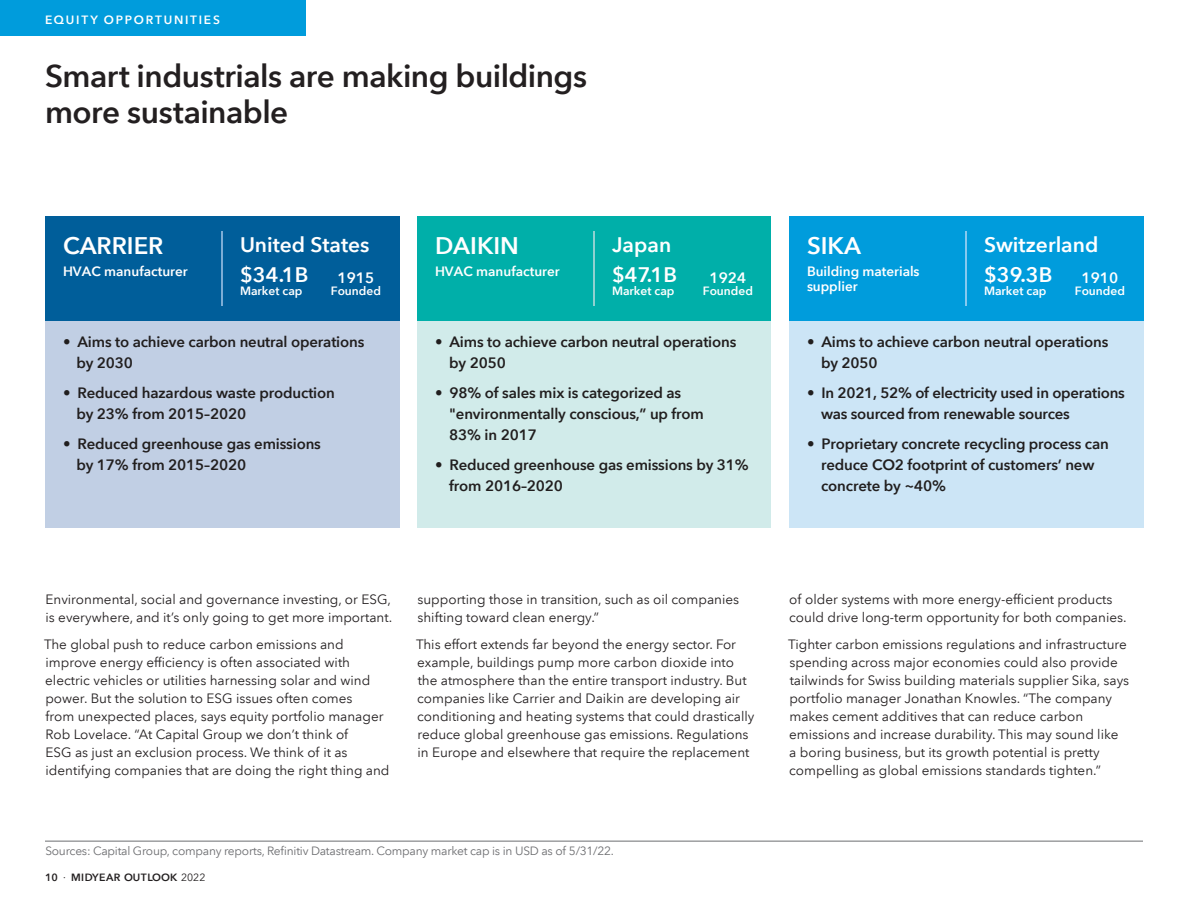
<style>
.page{position:relative;width:1188px;height:918px;background:#fff}
.page>*{position:absolute;margin:0;border:0;box-sizing:border-box;transform-origin:0 0}
.t1{font:600 31.5px/36px "Avenir Next LT Com";letter-spacing:-.015em;color:#231f20}
.t2{font:600 24px "Avenir Next LT Com";color:#fff}
.t3{font:600 21px "Avenir Next LT Com";color:#fff}
.t4{font:600 15px/21px "Avenir Next LT Com";letter-spacing:-.01em;color:#211e1e}
.t5{font:600 15px "Avenir Next LT Com";color:#fff}
.t6{font:13.5px/18px "Avenir Next LT Com";color:#231f20}
.t7{font:600 13.5px/15px "Avenir Next LT Com";color:#fff}
.t8{font:12px "Avenir Next LT Com";letter-spacing:-.02em;color:#6c6d70}
.t9{font:600 12px "Avenir Next LT Com";color:#fff}
.t10{font:600 12px "Avenir Next LT Com";letter-spacing:.145em;color:#fff}
.t11{font:600 10.5px "Avenir Next LT Com";letter-spacing:.03em;color:#231f20}
.s1{font-weight:400}
</style>
<div class="page">
<hr style="left:45px;top:841px;width:1098px;height:1px;background:#6c6d70">
<div style="left:0;top:0;width:306px;height:36px;background:#009cdc"></div>
<div style="left:417px;top:216px;width:354px;height:105px;background:#00afa9"></div>
<hr style="left:593px;top:231px;width:2px;height:75px;background:#8fd1d0">
<div style="left:45px;top:216px;width:354px;height:105px;background:#005e9a"></div>
<hr style="left:221px;top:231px;width:2px;height:75px;background:#7dadd5">
<div style="left:789px;top:216px;width:354px;height:105px;background:#009cdc"></div>
<hr style="left:965px;top:231px;width:2px;height:75px;background:#86c9ef">
<div style="left:417px;top:321px;width:354px;height:207px;background:#d1ebea"></div>
<div style="left:45px;top:321px;width:354px;height:207px;background:#c1cfe4"></div>
<div style="left:789px;top:321px;width:354px;height:207px;background:#cce5f6"></div>
<p class="t10" style="left:45px;top:13px;width:177px">EQUITY OPPORTUNITIES</p>
<h1 class="t1" style="left:45px;top:58px;width:544px">Smart industrials are making buildings more sustainable</h1>
<h3 class="t3" style="left:240px;top:232px;width:131px">United States</h3>
<p class="t5" style="left:338px;top:269px;width:38px">1915</p>
<p class="t9" style="left:331px;top:284px;width:52px">Founded</p>
<h2 class="t2" style="left:63px;top:232px;width:102px">CARRIER</h2>
<p class="t7" style="left:63px;top:263px;width:126px">HVAC manufacturer</p>
<h3 class="t3" style="left:240px;top:262px;width:70px">$34.1B</h3>
<p class="t9" style="left:240px;top:284px;width:64px">Market cap</p>
<p class="t4" style="left:76px;top:332px;width:289px;text-indent:-13px">• Aims to achieve carbon neutral operations by 2030</p>
<p class="t4" style="left:76px;top:383px;width:260px;text-indent:-13px">• Reduced hazardous waste production by 23% from 2015–2020</p>
<p class="t4" style="left:76px;top:434px;width:246px;text-indent:-13px">• Reduced greenhouse gas emissions by 17% from 2015–2020</p>
<h3 class="t3" style="left:612px;top:232px;width:61px">Japan</h3>
<h2 class="t2" style="left:435px;top:232px;width:86px">DAIKIN</h2>
<p class="t7" style="left:435px;top:263px;width:126px">HVAC manufacturer</p>
<h3 class="t3" style="left:612px;top:262px;width:67px">$47.1B</h3>
<p class="t9" style="left:612px;top:284px;width:64px">Market cap</p>
<p class="t5" style="left:710px;top:269px;width:38px">1924</p>
<p class="t9" style="left:703px;top:284px;width:52px">Founded</p>
<p class="t4" style="left:449px;top:332px;width:289px;text-indent:-14px">• Aims to achieve carbon neutral operations by 2050</p>
<p class="t4" style="left:449px;top:383px;width:256px;text-indent:-14px">• 98% of sales mix is categorized as "environmentally conscious,” up from<br>83% in 2017</p>
<p class="t4" style="left:449px;top:455px;width:301px;text-indent:-14px">• Reduced greenhouse gas emissions by 31% from 2016–2020</p>
<h3 class="t3" style="left:984px;top:232px;width:116px">Switzerland</h3>
<p class="t5" style="left:1082px;top:269px;width:38px">1910</p>
<p class="t9" style="left:1075px;top:284px;width:52px">Founded</p>
<h2 class="t2" style="left:807px;top:232px;width:56px">SIKA</h2>
<p class="t7" style="left:807px;top:263px;width:114px">Building materials supplier</p>
<h3 class="t3" style="left:984px;top:262px;width:70px">$39.3B</h3>
<p class="t9" style="left:984px;top:284px;width:64px">Market cap</p>
<p class="t4" style="left:821px;top:332px;width:289px;text-indent:-14px">• Aims to achieve carbon neutral operations by 2050</p>
<p class="t4" style="left:821px;top:383px;width:305px;text-indent:-14px">• In 2021, 52% of electricity used in operations was sourced from renewable sources</p>
<p class="t4" style="left:821px;top:434px;width:289px;text-indent:-14px">• Proprietary concrete recycling process can reduce CO2 footprint of customers’ new concrete by ~40%</p>
<p class="t6" style="left:46px;top:591px;width:348px">Environmental, social and governance investing, or ESG, is everywhere, and it’s only going to get more important.</p>
<p class="t6" style="left:44px;top:636px;width:347px">The global push to reduce carbon emissions and improve energy efficiency is often associated with electric vehicles or utilities harnessing solar and wind power. But the solution to ESG issues often comes<br>from unexpected places, says equity portfolio manager Rob Lovelace. “At Capital Group we don’t think of<br>ESG as just an exclusion process. We think of it as identifying companies that are doing the right thing and</p>
<p class="t6" style="left:417px;top:590px;width:323px">supporting those in transition, such as oil companies shifting toward clean energy.”</p>
<p class="t6" style="left:416px;top:635px;width:340px">This effort extends far beyond the energy sector. For example, buildings pump more carbon dioxide into the atmosphere than the entire transport industry. But companies like Carrier and Daikin are developing air conditioning and heating systems that could drastically reduce global greenhouse gas emissions. Regulations in Europe and elsewhere that require the replacement</p>
<p class="t8" style="left:45px;top:844px;width:570px">Sources: Capital Group, company reports, Refinitiv Datastream. Company market cap is in USD as of 5/31/22.</p>
<p class="t11" style="left:45px;top:870px;width:162px">10 <span class="s1">·</span> MIDYEAR OUTLOOK <span class="s1">2022</span></p>
<p class="t6" style="left:789px;top:590px;width:339px">of older systems with more energy-efficient products could drive long-term opportunity for both companies.</p>
<p class="t6" style="left:788px;top:635px;width:343px">Tighter carbon emissions regulations and infrastructure spending across major economies could also provide tailwinds for Swiss building materials supplier Sika, says portfolio manager Jonathan Knowles. “The company makes cement additives that can reduce carbon emissions and increase durability. This may sound like<br>a boring business, but its growth potential is pretty compelling as global emissions standards tighten.”</p>
</div>
